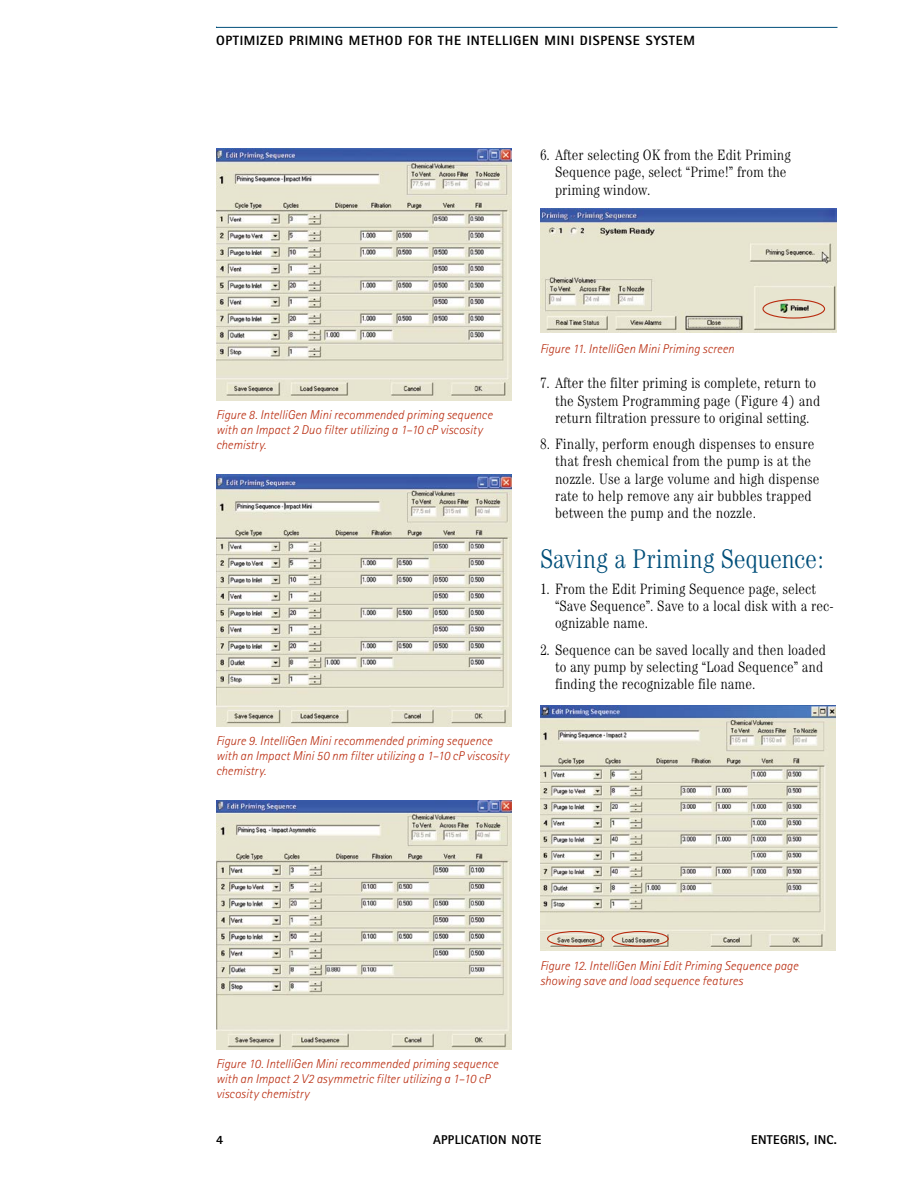
<style>
.page{position:relative;width:918px;height:1188px;background:#fff}
.page>*{position:absolute;margin:0;border:0;box-sizing:border-box;transform-origin:0 0}
.t1{font:300 condensed 27px "Century";letter-spacing:-.005em;color:#004f7a}
.t2{font:300 condensed 15px/17.2px "Century";color:#000}
.t3{font:800 13.5px "Rotis Sans Serif";letter-spacing:.05em;color:#000}
.t4{font:italic 300 12.75px/15px "Rotis Sans Serif";color:#b92c0f}
.t5{font:800 12.75px "Rotis Sans Serif";letter-spacing:.025em;color:#000}
</style>
<div class="page">
<svg style="left:216px;top:26px;width:622px;height:2px"></svg>
<img style="left:217px;top:148px;width:295px;height:252px">
<img style="left:217px;top:474px;width:295px;height:252px">
<img style="left:217px;top:801px;width:295px;height:249px">
<img style="left:541px;top:208px;width:295px;height:125px">
<img style="left:541px;top:706px;width:294px;height:244px">
<div style="left:762px;top:299px;width:63px;height:20px;border:1px solid #b92c0f;border-radius:50%"></div>
<div style="left:547px;top:931px;width:57px;height:16px;border:1px solid #b92c0f;border-radius:50%"></div>
<div style="left:612px;top:931px;width:57px;height:16px;border:1px solid #b92c0f;border-radius:50%"></div>
<p class="t3" style="left:216px;top:32px;width:481px">OPTIMIZED PRIMING METHOD FOR THE INTELLIGEN MINI DISPENSE SYSTEM</p>
<p class="t2" style="left:555px;top:146px;width:237px;text-indent:-15px">6. After selecting OK from the Edit Priming<br>Sequence page, select “Prime!” from the priming window.</p>
<p class="t4" style="left:216px;top:407px;width:278px">Figure 8. IntelliGen Mini recommended priming sequence with an Impact 2 Duo filter utilizing a 1–10 cP viscosity chemistry.</p>
<p class="t4" style="left:216px;top:734px;width:294px">Figure 9. IntelliGen Mini recommended priming sequence with an Impact Mini 50 nm filter utilizing a 1–10 cP viscosity chemistry.</p>
<p class="t4" style="left:540px;top:342px;width:196px">Figure 11. IntelliGen Mini Priming screen</p>
<p class="t2" style="left:555px;top:375px;width:267px;text-indent:-15px">7. After the filter priming is complete, return to the System Programming page (Figure 4) and return filtration pressure to original setting.</p>
<p class="t2" style="left:555px;top:435px;width:266px;text-indent:-15px">8. Finally, perform enough dispenses to ensure that fresh chemical from the pump is at the nozzle. Use a large volume and high dispense rate to help remove any air bubbles trapped between the pump and the nozzle.</p>
<h1 class="t1" style="left:540px;top:543px;width:285px">Saving a Priming Sequence:</h1>
<p class="t2" style="left:555px;top:580px;width:280px;text-indent:-15px">1. From the Edit Priming Sequence page, select “Save Sequence”. Save to a local disk with a rec&shy;ognizable name.</p>
<p class="t2" style="left:555px;top:641px;width:273px;text-indent:-15px">2. Sequence can be saved locally and then loaded to any pump by selecting “Load Sequence” and finding the recognizable file name.</p>
<p class="t4" style="left:216px;top:1056px;width:284px">Figure 10. IntelliGen Mini recommended priming sequence with an Impact 2 V2 asymmetric filter utilizing a 1–10 cP viscosity chemistry</p>
<p class="t4" style="left:540px;top:958px;width:260px">Figure 12. IntelliGen Mini Edit Priming Sequence page showing save and load sequence features</p>
<p class="t5" style="left:216px;top:1132px;width:9px">4</p>
<p class="t5" style="left:433px;top:1132px;width:106px">APPLICATION NOTE</p>
<p class="t5" style="left:751px;top:1132px;width:87px">ENTEGRIS, INC.</p>
</div>
